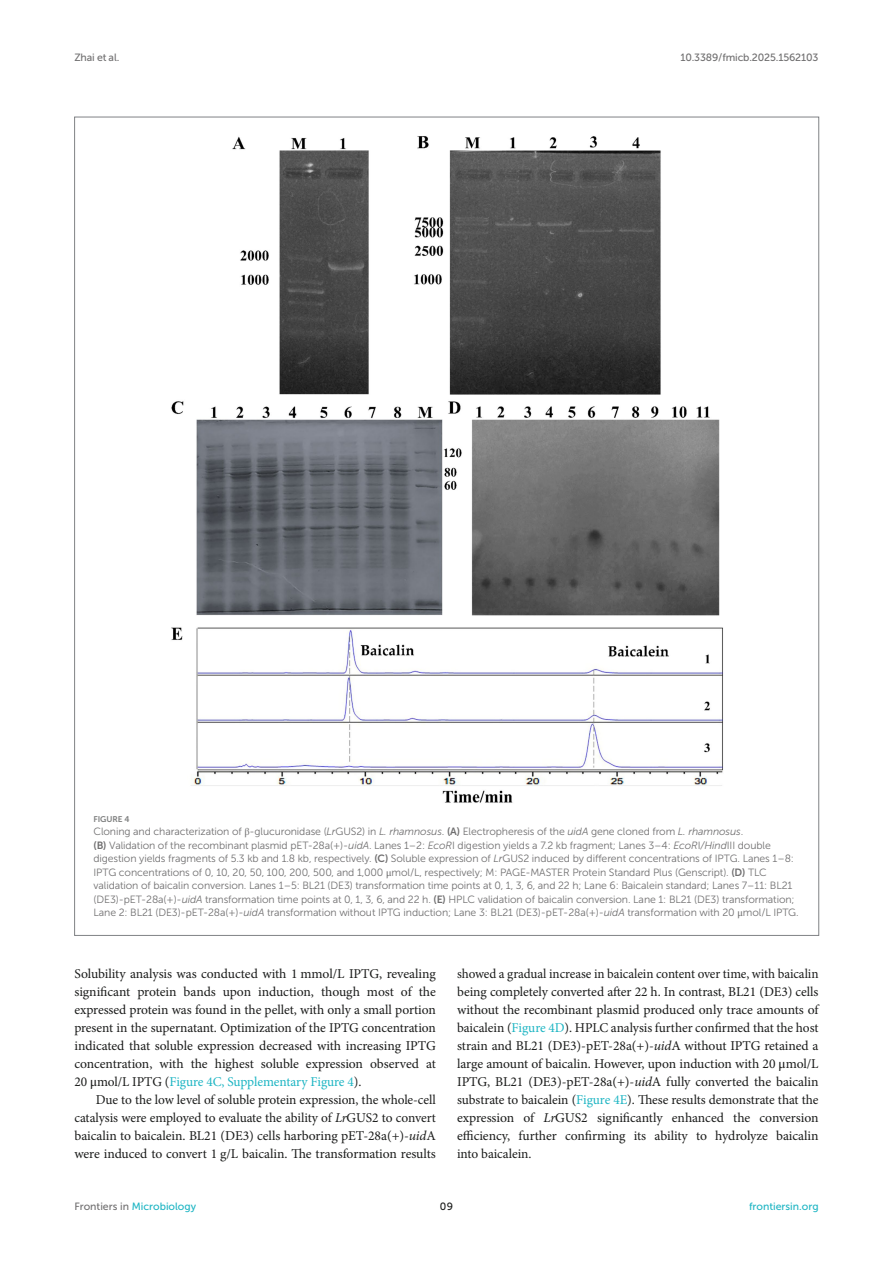
<style>
.page{position:relative;width:893px;height:1263px;background:#fff}
.page>*{position:absolute;margin:0;border:0;box-sizing:border-box;transform-origin:0 0}
.TEXT{font:13.5px/18px "Minion Pro";letter-spacing:-.005em;color:#1b1c1b;text-align:justify}
.FIG_LEG{font:10.5px/13.5px "Museo Sans 300";letter-spacing:-.01em;color:#706f70}
.t1{font:10.5px "Museo Sans 500";color:#1db5c3}
.t2{font:10.5px "Museo Sans 500";letter-spacing:-.015em;color:#706f70}
.t3{font:10.5px "Museo Sans 500";color:#1b1c1b}
.FIG_HD{font:8.25px "Museo Sans 700";letter-spacing:-.01em;color:#7e7f7f}
.s1{font-family:"STIX General"}
.s2{font-style:italic}
.s3{font-family:"Museo Sans 700"}
.s4{color:#1db5c3}
.s5{color:#706f70}
</style>
<div class="page">
<img style="left:171px;top:136px;width:552px;height:667px">
<p class="t2" style="left:74px;top:51px;width:46px">Zhai et al.</p>
<p class="t2" style="left:680px;top:51px;width:140px">10.3389/fmicb.2025.1562103</p>
<p class="FIG_HD" style="left:94px;top:814px;width:37px">FIGURE 4</p>
<p class="FIG_LEG" style="left:94px;top:825px;width:707px">Cloning and characterization of <span class="s1">β</span>-glucuronidase (<span class="s2">Lr</span>GUS2) in <span class="s2">L. rhamnosus</span>. <span class="s3">(A)</span> Electropheresis of the <span class="s2">uidA</span> gene cloned from <span class="s2">L. rhamnosus</span>.<br><span class="s3">(B)</span> Validation of the recombinant plasmid pET-28a(+)-<span class="s2">uidA</span>. Lanes 1–2: <span class="s2">EcoR</span>I digestion yields a 7.2 kb fragment; Lanes 3–4: <span class="s2">EcoR</span>I<span class="s2">/Hind</span>III double digestion yields fragments of 5.3 kb and 1.8 kb, respectively. <span class="s3">(C)</span> Soluble expression of <span class="s2">Lr</span>GUS2 induced by different concentrations of IPTG. Lanes 1–8:<br>IPTG concentrations of 0, 10, 20, 50, 100, 200, 500, and 1,000 <span class="s1">μ</span>mol/L, respectively; M: PAGE-MASTER Protein Standard Plus (Genscript). <span class="s3">(D)</span> TLC validation of baicalin conversion. Lanes 1–5: BL21 (DE3) transformation time points at 0, 1, 3, 6, and 22 h; Lane 6: Baicalein standard; Lanes 7–11: BL21 (DE3)-pET-28a(+)-<span class="s2">uidA</span> transformation time points at 0, 1, 3, 6, and 22 h. <span class="s3">(E)</span> HPLC validation of baicalin conversion. Lane 1: BL21 (DE3) transformation; Lane 2: BL21 (DE3)-pET-28a(+)-<span class="s2">uidA</span> transformation without IPTG induction; Lane 3: BL21 (DE3)-pET-28a(+)-<span class="s2">uidA</span> transformation with 20 <span class="s1">μ</span>mol/L IPTG.</p>
<p class="TEXT" style="left:74px;top:965px;width:363px">Solubility analysis was conducted with 1 mmol/L IPTG, revealing significant protein bands upon induction, though most of the expressed protein was found in the pellet, with only a small portion present in the supernatant. Optimization of the IPTG concentration indicated that soluble expression decreased with increasing IPTG concentration, with the highest soluble expression observed at 20 <span class="s1">μ</span>mol/L IPTG (<span class="s4">Figure 4C, Supplementary Figure 4</span>).</p>
<p class="TEXT" style="left:74px;top:1091px;width:363px;text-indent:21px">Due to the low level of soluble protein expression, the whole-cell catalysis were employed to evaluate the ability of <span class="s2">Lr</span>GUS2 to convert baicalin to baicalein. BL21 (DE3) cells harboring pET-28a(+)-<span class="s2">uid</span>A were induced to convert 1 g/L baicalin. The transformation results</p>
<p class="TEXT" style="left:457px;top:965px;width:363px">showed a gradual increase in baicalein content over time, with baicalin being completely converted after 22 h. In contrast, BL21 (DE3) cells without the recombinant plasmid produced only trace amounts of baicalein (<span class="s4">Figure 4D</span>). HPLC analysis further confirmed that the host strain and BL21 (DE3)-pET-28a(+)-<span class="s2">uid</span>A without IPTG retained a large amount of baicalin. However, upon induction with 20 <span class="s1">μ</span>mol/L IPTG, BL21 (DE3)-pET-28a(+)-<span class="s2">uid</span>A fully converted the baicalin substrate to baicalein (<span class="s4">Figure 4E</span>). These results demonstrate that the expression of <span class="s2">Lr</span>GUS2 significantly enhanced the conversion efficiency, further confirming its ability to hydrolyze baicalin into baicalein.</p>
<p class="t1" style="left:74px;top:1200px;width:123px"><span class="s5">Frontiers in</span> Microbiology</p>
<p class="t3" style="left:440px;top:1200px;width:15px">09</p>
<p class="t1" style="left:749px;top:1200px;width:71px">frontiersin.org</p>
</div>
